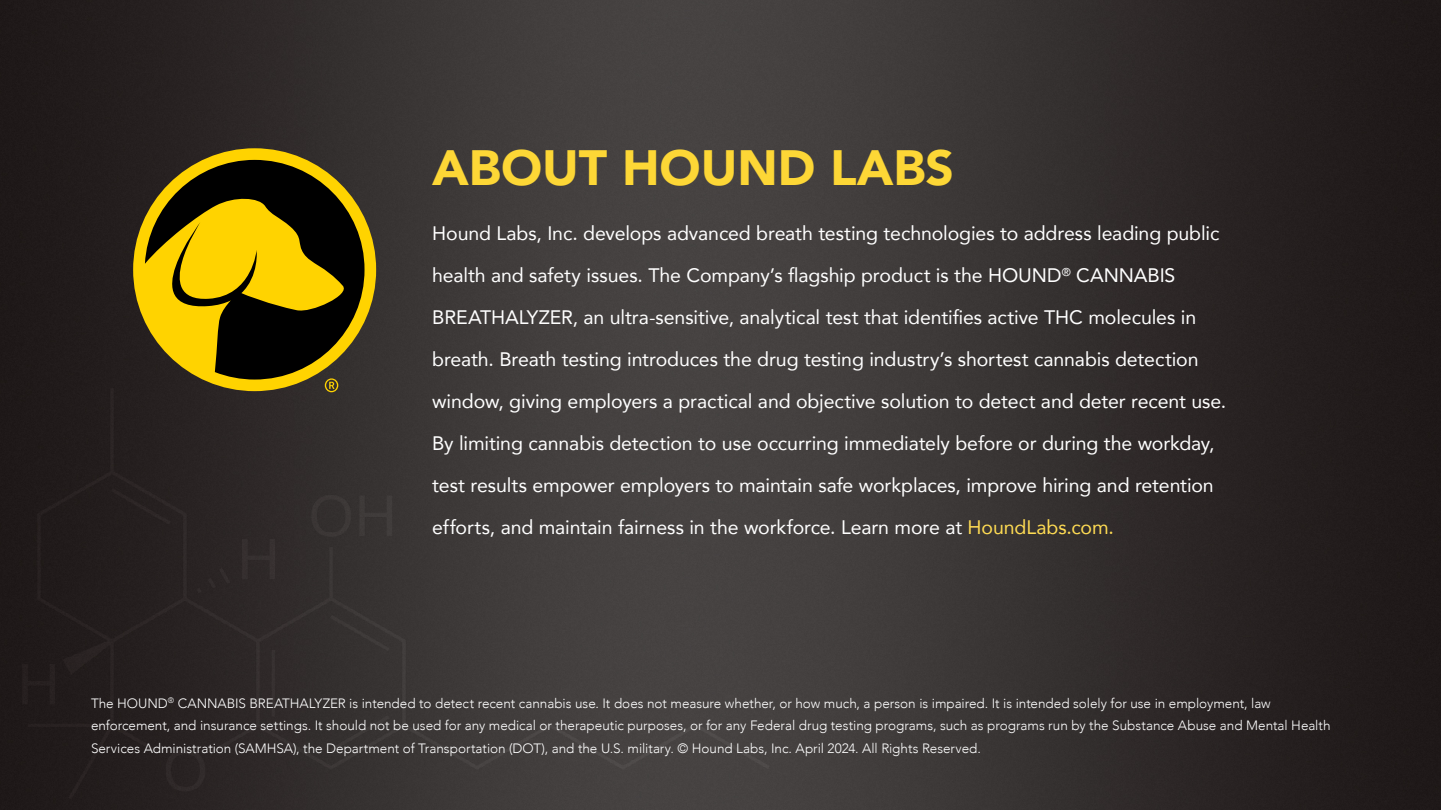
<style>
.page{position:relative;width:1441px;height:810px;background:#fff}
.page>*{position:absolute;margin:0;border:0;box-sizing:border-box;transform-origin:0 0}
.t1{font:900 49.5px "Avenir";color:#fdd736}
.t2{font:19.5px/42px "Avenir";letter-spacing:-.005em;color:#fff}
.t3{font:300 13.5px/22.5px "Avenir";color:#fff}
.s1{color:#fedb53}
</style>
<div class="page">
<img style="left:0;top:0;width:1440px;height:810px">
<img style="left:1px;top:324px;width:1439px;height:486px">
<svg style="left:132px;top:148px;width:244px;height:243px;background:#55481f"></svg>
<svg style="left:139px;top:154px;width:231px;height:238px;background:#786406"></svg>
<h1 class="t1" style="left:432px;top:125px;width:523px">ABOUT HOUND LABS</h1>
<p class="t2" style="left:432px;top:212px;width:795px">Hound Labs, Inc. develops advanced breath testing technologies to address leading public health and safety issues. The Company’s flagship product is the HOUND<sup>®</sup> CANNABIS BREATHALYZER, an ultra-sensitive, analytical test that identifies active THC molecules in breath. Breath testing introduces the drug testing industry’s shortest cannabis detection window, giving employers a practical and objective solution to detect and deter recent use.<br>By limiting cannabis detection to use occurring immediately before or during the workday, test results empower employers to maintain safe workplaces, improve hiring and retention efforts, and maintain fairness in the workforce. Learn more at <span class="s1">HoundLabs.com.</span></p>
<p class="t3" style="left:91px;top:692px;width:1240px">The HOUND<sup>®</sup> CANNABIS BREATHALYZER is intended to detect recent cannabis use. It does not measure whether, or how much, a person is impaired. It is intended solely for use in employment, law enforcement, and insurance settings. It should not be used for any medical or therapeutic purposes, or for any Federal drug testing programs, such as programs run by the Substance Abuse and Mental Health<br>Services Administration (SAMHSA), the Department of Transportation (DOT), and the U.S. military. © Hound Labs, Inc. April 2024. All Rights Reserved.</p>
</div>
